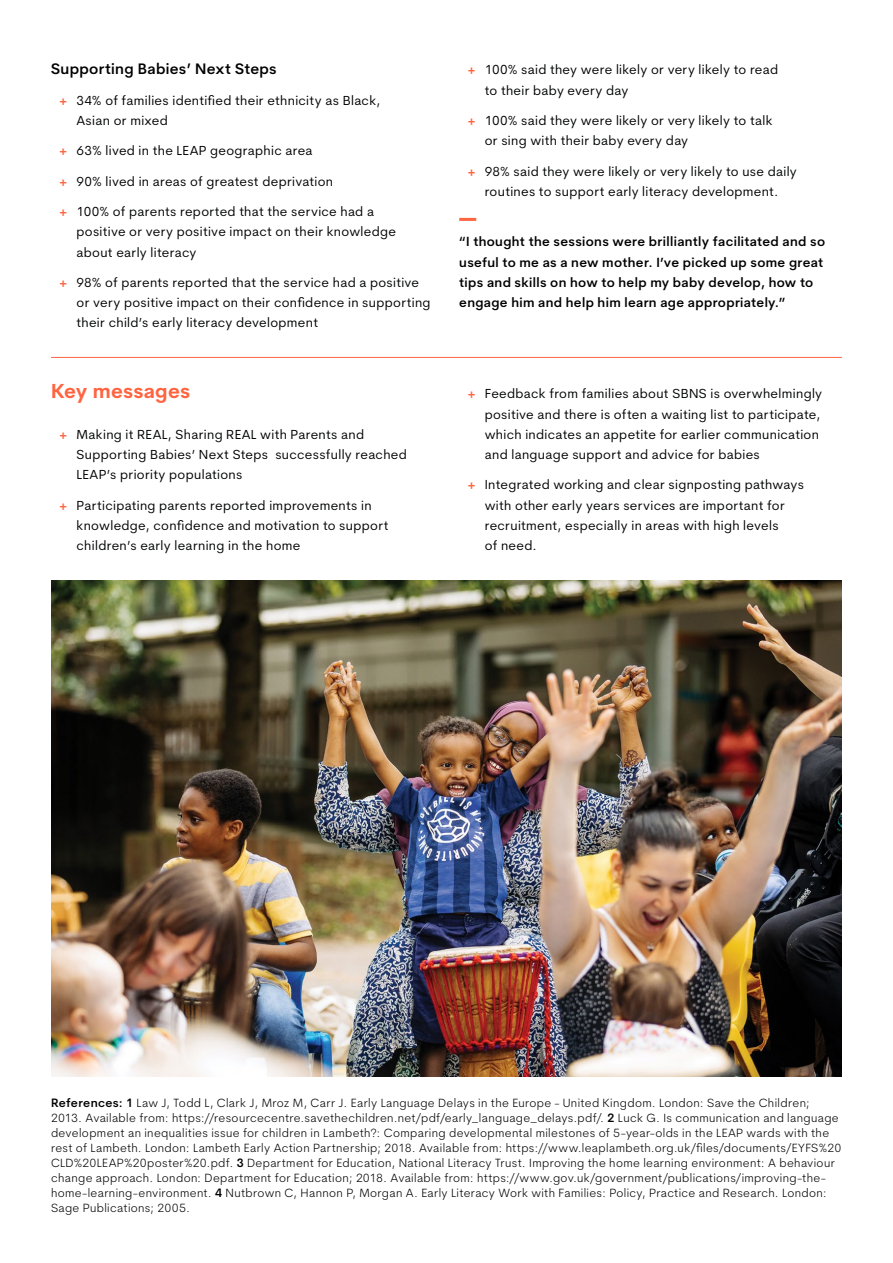
<style>
.page{position:relative;width:893px;height:1263px;background:#fff}
.page>*{position:absolute;margin:0;border:0;box-sizing:border-box;transform-origin:0 0}
.t1{font:700 19.8px "Cerebri Sans";letter-spacing:.01em;color:#ff6440}
.t2{font:600 15px "Cerebri Sans";letter-spacing:.02em;color:#000}
.t3{font:13.2px/20.2px "Cerebri Sans";letter-spacing:.025em;color:#010202}
.Quote_Small_orange__2_column{font:600 13.2px/20.2px "Cerebri Sans";letter-spacing:.025em;color:#000}
.Footnote{font:300 12px/15px "Cerebri Sans";letter-spacing:.03em;color:#000}
.s1{font-weight:700;color:#ff6440}
.s2{font-weight:600}
</style>
<div class="page">
<hr style="left:51px;top:357px;width:791px;height:1px;background:#ff6440">
<hr style="left:459px;top:218px;width:17px;height:3px;background:#ff6440">
<img style="left:51px;top:580px;width:791px;height:497px">
<h4 class="t2" style="left:51px;top:60px;width:227px">Supporting Babies’ Next Steps</h4>
<p class="t3" style="left:77px;top:90px;width:305px;text-indent:-17px"><span class="s1">+</span> 34% of families identified their ethnicity as Black,<br>Asian or mixed</p>
<p class="t3" style="left:60px;top:140px;width:255px"><span class="s1">+</span> 63% lived in the LEAP geographic area</p>
<p class="t3" style="left:60px;top:171px;width:275px"><span class="s1">+</span> 90% lived in areas of greatest deprivation</p>
<p class="t3" style="left:77px;top:201px;width:321px;text-indent:-17px"><span class="s1">+</span> 100% of parents reported that the service had a positive or very positive impact on their knowledge about early literacy</p>
<p class="t3" style="left:77px;top:272px;width:355px;text-indent:-17px"><span class="s1">+</span> 98% of parents reported that the service had a positive or very positive impact on their confidence in supporting their child’s early literacy development</p>
<h3 class="t1" style="left:51px;top:379px;width:141px">Key messages</h3>
<p class="t3" style="left:77px;top:424px;width:332px;text-indent:-17px"><span class="s1">+</span> Making it REAL, Sharing REAL with Parents and<br>Supporting Babies’ Next Steps successfully reached<br>LEAP’s priority populations</p>
<p class="t3" style="left:77px;top:495px;width:313px;text-indent:-17px"><span class="s1">+</span> Participating parents reported improvements in knowledge, confidence and motivation to support children’s early learning in the home</p>
<p class="t3" style="left:485px;top:59px;width:295px;text-indent:-17px"><span class="s1">+</span> 100% said they were likely or very likely to read to their baby every day</p>
<p class="t3" style="left:485px;top:110px;width:289px;text-indent:-17px"><span class="s1">+</span> 100% said they were likely or very likely to talk or sing with their baby every day</p>
<p class="t3" style="left:468px;top:161px;width:331px;text-align:center"><span class="s1">+</span> 98% said they were likely or very likely to use daily routines to support early literacy development.</p>
<p class="Quote_Small_orange__2_column" style="left:459px;top:232px;width:367px">“I thought the sessions were brilliantly facilitated and so useful to me as a new mother. I’ve picked up some great tips and skills on how to help my baby develop, how to engage him and help him learn age appropriately.”</p>
<p class="t3" style="left:485px;top:383px;width:339px;text-indent:-17px"><span class="s1">+</span> Feedback from families about SBNS is overwhelmingly positive and there is often a waiting list to participate, which indicates an appetite for earlier communication and language support and advice for babies</p>
<p class="t3" style="left:485px;top:475px;width:321px;text-indent:-17px"><span class="s1">+</span> Integrated working and clear signposting pathways with other early years services are important for recruitment, especially in areas with high levels<br>of need.</p>
<p class="Footnote" style="left:51px;top:1095px;width:792px"><span class="s2">References: 1</span> Law J, Todd L, Clark J, Mroz M, Carr J. Early Language Delays in the Europe - United Kingdom. London: Save the Children; 2013. Available from: https://resourcecentre.savethechildren.net/pdf/early_language_delays.pdf/. <span class="s2">2</span> Luck G. Is communication and language development an inequalities issue for children in Lambeth?: Comparing developmental milestones of 5-year-olds in the LEAP wards with the rest of Lambeth. London: Lambeth Early Action Partnership; 2018. Available from: https://www.leaplambeth.org.uk/files/documents/EYFS%20<br>CLD%20LEAP%20poster%20.pdf. <span class="s2">3</span> Department for Education, National Literacy Trust. Improving the home learning environment: A behaviour change approach. London: Department for Education; 2018. Available from: https://www.gov.uk/government/publications/improving-the&shy;home-learning-environment. <span class="s2">4</span> Nutbrown C, Hannon P, Morgan A. Early Literacy Work with Families: Policy, Practice and Research. London:<br>Sage Publications; 2005.</p>
</div>
